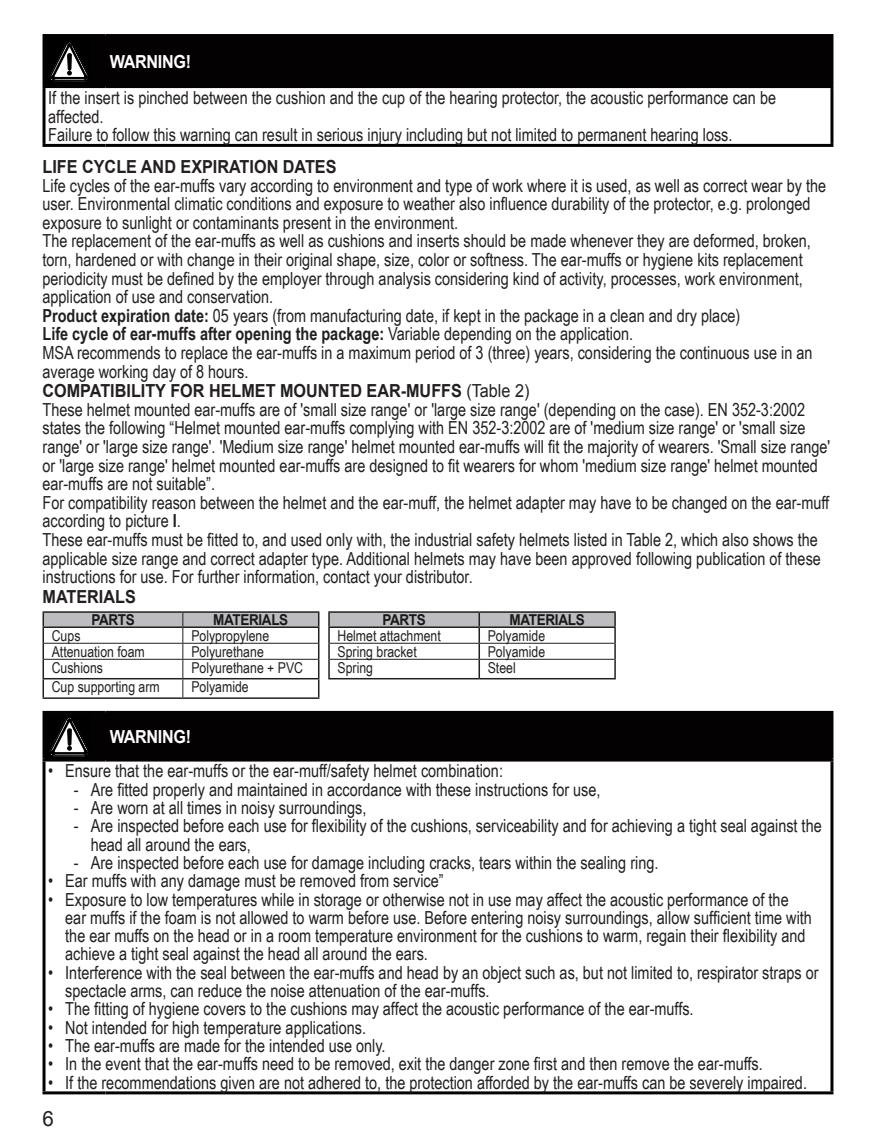
<style>
.page{position:relative;width:876px;height:1140px;background:#fff}
.page>*{position:absolute;margin:0;border:0;box-sizing:border-box;transform-origin:0 0}
.t1{font:21px "Arial";color:#231f20}
.Text_normal{font:18px/18.6px "Arial Narrow";color:#231f20}
.Text_normal-2{font:700 18px "Arial Narrow";color:#231f20}
.Headline_6pt_bold{font:700 18px "Arial";color:#231f20;scale:.9 1}
.Headline_6pt_bold_BI{font:700 18px "Arial";color:#231f20;scale:.9 1}
.Headline_6pt_bold_BI-2{font:700 18px "Arial";letter-spacing:-.02em;color:#fff;scale:.9 1}
.table_text{font:15px "Arial Narrow";color:#231f20}
.Table_hed{font:700 15px "Arial";letter-spacing:-.025em;color:#1a1819;scale:.9 1}
.s1{font-weight:700}
.s2{font-weight:400}
</style>
<div class="page">
<div style="left:46px;top:37px;width:784px;height:48px;background:#030101"></div>
<hr style="left:43px;top:34px;width:62px;height:3px;background:#030101">
<hr style="left:43px;top:37px;width:3px;height:48px;background:#030101">
<hr style="left:105px;top:34px;width:728px;height:3px;background:#030101">
<hr style="left:104px;top:37px;width:3px;height:48px;background:#030101">
<hr style="left:830px;top:37px;width:3px;height:48px;background:#030101">
<hr style="left:43px;top:85px;width:62px;height:3px;background:#030101">
<hr style="left:43px;top:88px;width:3px;height:56px;background:#030101">
<hr style="left:105px;top:85px;width:728px;height:3px;background:#030101">
<hr style="left:830px;top:88px;width:3px;height:56px;background:#030101">
<hr style="left:43px;top:144px;width:62px;height:3px;background:#030101">
<hr style="left:105px;top:144px;width:728px;height:3px;background:#030101">
<svg style="left:48px;top:40px;width:43px;height:42px"></svg>
<hr style="left:52px;top:80px;width:33px;height:1px;background:#000">
<hr style="left:43px;top:611px;width:140px;height:2px;background:#231f20">
<hr style="left:183px;top:611px;width:136px;height:2px;background:#231f20">
<hr style="left:328px;top:611px;width:151px;height:2px;background:#231f20">
<hr style="left:479px;top:611px;width:137px;height:2px;background:#231f20">
<svg style="left:43px;top:612px;width:573px;height:85px"></svg>
<hr style="left:43px;top:697px;width:140px;height:2px;background:#231f20">
<hr style="left:183px;top:697px;width:136px;height:2px;background:#231f20">
<hr style="left:43px;top:711px;width:62px;height:3px;background:#030101">
<hr style="left:43px;top:714px;width:3px;height:44px;background:#030101">
<hr style="left:105px;top:711px;width:728px;height:3px;background:#030101">
<hr style="left:830px;top:714px;width:3px;height:44px;background:#030101">
<hr style="left:43px;top:758px;width:62px;height:3px;background:#030101">
<hr style="left:43px;top:761px;width:3px;height:330px;background:#030101">
<hr style="left:105px;top:758px;width:728px;height:3px;background:#030101">
<hr style="left:830px;top:761px;width:3px;height:330px;background:#030101">
<hr style="left:43px;top:1091px;width:62px;height:3px;background:#030101">
<hr style="left:105px;top:1091px;width:728px;height:3px;background:#030101">
<div style="left:46px;top:712px;width:784px;height:46px;background:#030101"></div>
<hr style="left:52px;top:755px;width:33px;height:1px;background:#000">
<p class="Headline_6pt_bold_BI-2" style="left:110px;top:49px;width:92px">WARNING!</p>
<p class="Text_normal" style="left:48px;top:88px;width:729px">If the insert is pinched between the cushion and the cup of the hearing protector, the acoustic performance can be affected.</p>
<p class="Text_normal" style="left:48px;top:125px;width:686px">Failure to follow this warning can result in serious injury including but not limited to permanent hearing loss.</p>
<p class="Headline_6pt_bold_BI" style="left:43px;top:155px;width:328px">LIFE CYCLE AND EXPIRATION DATES</p>
<p class="Text_normal" style="left:43px;top:175px;width:785px">Life cycles of the ear-muffs vary according to environment and type of work where it is used, as well as correct wear by the user. Environmental climatic conditions and exposure to weather also influence durability of the protector, e.g. prolonged exposure to sunlight or contaminants present in the environment.</p>
<p class="Text_normal" style="left:43px;top:231px;width:770px">The replacement of the ear-muffs as well as cushions and inserts should be made whenever they are deformed, broken, torn, hardened or with change in their original shape, size, color or softness. The ear-muffs or hygiene kits replacement periodicity must be defined by the employer through analysis considering kind of activity, processes, work environment, application of use and conservation.</p>
<p class="Text_normal" style="left:43px;top:305px;width:699px"><span class="s1">Product expiration date:</span> 05 years (from manufacturing date, if kept in the package in a clean and dry place)</p>
<p class="Text_normal-2" style="left:43px;top:320px;width:592px">Life cycle of ear-muffs after opening the package: <span class="s2">Variable depending on the application.</span></p>
<p class="Text_normal" style="left:43px;top:343px;width:771px">MSA recommends to replace the ear-muffs in a maximum period of 3 (three) years, considering the continuous use in an average working day of 8 hours.</p>
<p class="Headline_6pt_bold" style="left:43px;top:379px;width:542px">COMPATIBILITY FOR HELMET MOUNTED EAR-MUFFS <span class="s2">(Table 2)</span></p>
<p class="Text_normal" style="left:43px;top:399px;width:789px">These helmet mounted ear-muffs are of 'small size range' or 'large size range' (depending on the case). EN 352-3:2002 states the following “Helmet mounted ear-muffs complying with EN 352-3:2002 are of 'medium size range' or 'small size range' or 'large size range'. 'Medium size range' helmet mounted ear-muffs will fit the majority of wearers. 'Small size range' or 'large size range' helmet mounted ear-muffs are designed to fit wearers for whom 'medium size range' helmet mounted ear-muffs are not suitable”.</p>
<p class="Text_normal" style="left:43px;top:492px;width:788px">For compatibility reason between the helmet and the ear-muff, the helmet adapter may have to be changed on the ear-muff according to picture <span class="s1">I</span>.</p>
<p class="Text_normal" style="left:43px;top:530px;width:780px">These ear-muffs must be fitted to, and used only with, the industrial safety helmets listed in Table 2, which also shows the applicable size range and correct adapter type. Additional helmets may have been approved following publication of these instructions for use. For further information, contact your distributor.</p>
<p class="Headline_6pt_bold_BI" style="left:43px;top:584px;width:105px">MATERIALS</p>
<p class="Table_hed" style="left:91px;top:610px;width:50px">PARTS</p>
<p class="Table_hed" style="left:213px;top:610px;width:85px">MATERIALS</p>
<p class="Table_hed" style="left:382px;top:610px;width:50px">PARTS</p>
<p class="Table_hed" style="left:510px;top:610px;width:85px">MATERIALS</p>
<p class="table_text" style="left:52px;top:624px;width:30px">Cups</p>
<p class="table_text" style="left:191px;top:624px;width:79px">Polypropylene</p>
<p class="table_text" style="left:338px;top:624px;width:105px">Helmet attachment</p>
<p class="table_text" style="left:488px;top:624px;width:59px">Polyamide</p>
<p class="table_text" style="left:52px;top:640px;width:94px">Attenuation foam</p>
<p class="table_text" style="left:191px;top:640px;width:74px">Polyurethane</p>
<p class="table_text" style="left:338px;top:640px;width:81px">Spring bracket</p>
<p class="table_text" style="left:488px;top:640px;width:59px">Polyamide</p>
<p class="table_text" style="left:52px;top:656px;width:53px">Cushions</p>
<p class="table_text" style="left:191px;top:656px;width:113px">Polyurethane + PVC</p>
<p class="table_text" style="left:338px;top:656px;width:37px">Spring</p>
<p class="table_text" style="left:488px;top:656px;width:30px">Steel</p>
<p class="table_text" style="left:52px;top:676px;width:110px">Cup supporting arm</p>
<p class="table_text" style="left:191px;top:676px;width:59px">Polyamide</p>
<p class="Headline_6pt_bold_BI-2" style="left:110px;top:724px;width:92px">WARNING!</p>
<p class="Text_normal" style="left:48px;top:761px;width:456px">• Ensure that the ear-muffs or the ear-muff/safety helmet combination:</p>
<p class="Text_normal" style="left:74px;top:779px;width:528px">- Are fitted properly and maintained in accordance with these instructions for use,</p>
<p class="Text_normal" style="left:74px;top:797px;width:294px">- Are worn at all times in noisy surroundings,</p>
<p class="Text_normal" style="left:91px;top:816px;width:732px;text-indent:-17px">- Are inspected before each use for flexibility of the cushions, serviceability and for achieving a tight seal against the head all around the ears,</p>
<p class="Text_normal" style="left:74px;top:852px;width:586px">- Are inspected before each use for damage including cracks, tears within the sealing ring.</p>
<p class="Text_normal" style="left:48px;top:871px;width:397px">• Ear muffs with any damage must be removed from service”</p>
<p class="Text_normal" style="left:65px;top:889px;width:748px;text-indent:-17px">• Exposure to low temperatures while in storage or otherwise not in use may affect the acoustic performance of the ear muffs if the foam is not allowed to warm before use. Before entering noisy surroundings, allow sufficient time with the ear muffs on the head or in a room temperature environment for the cushions to warm, regain their flexibility and achieve a tight seal against the head all around the ears.</p>
<p class="Text_normal" style="left:65px;top:962px;width:755px;text-indent:-17px">• Interference with the seal between the ear-muffs and head by an object such as, but not limited to, respirator straps or spectacle arms, can reduce the noise attenuation of the ear-muffs.</p>
<p class="Text_normal" style="left:48px;top:999px;width:647px">• The fitting of hygiene covers to the cushions may affect the acoustic performance of the ear-muffs.</p>
<p class="Text_normal" style="left:48px;top:1017px;width:319px">• Not intended for high temperature applications.</p>
<p class="Text_normal" style="left:48px;top:1035px;width:339px">• The ear-muffs are made for the intended use only.</p>
<p class="Text_normal" style="left:48px;top:1054px;width:716px">• In the event that the ear-muffs need to be removed, exit the danger zone first and then remove the ear-muffs.</p>
<p class="Text_normal" style="left:48px;top:1072px;width:760px">• If the recommendations given are not adhered to, the protection afforded by the ear-muffs can be severely impaired.</p>
<p class="t1" style="left:43px;top:1104px;width:13px">6</p>
</div>
